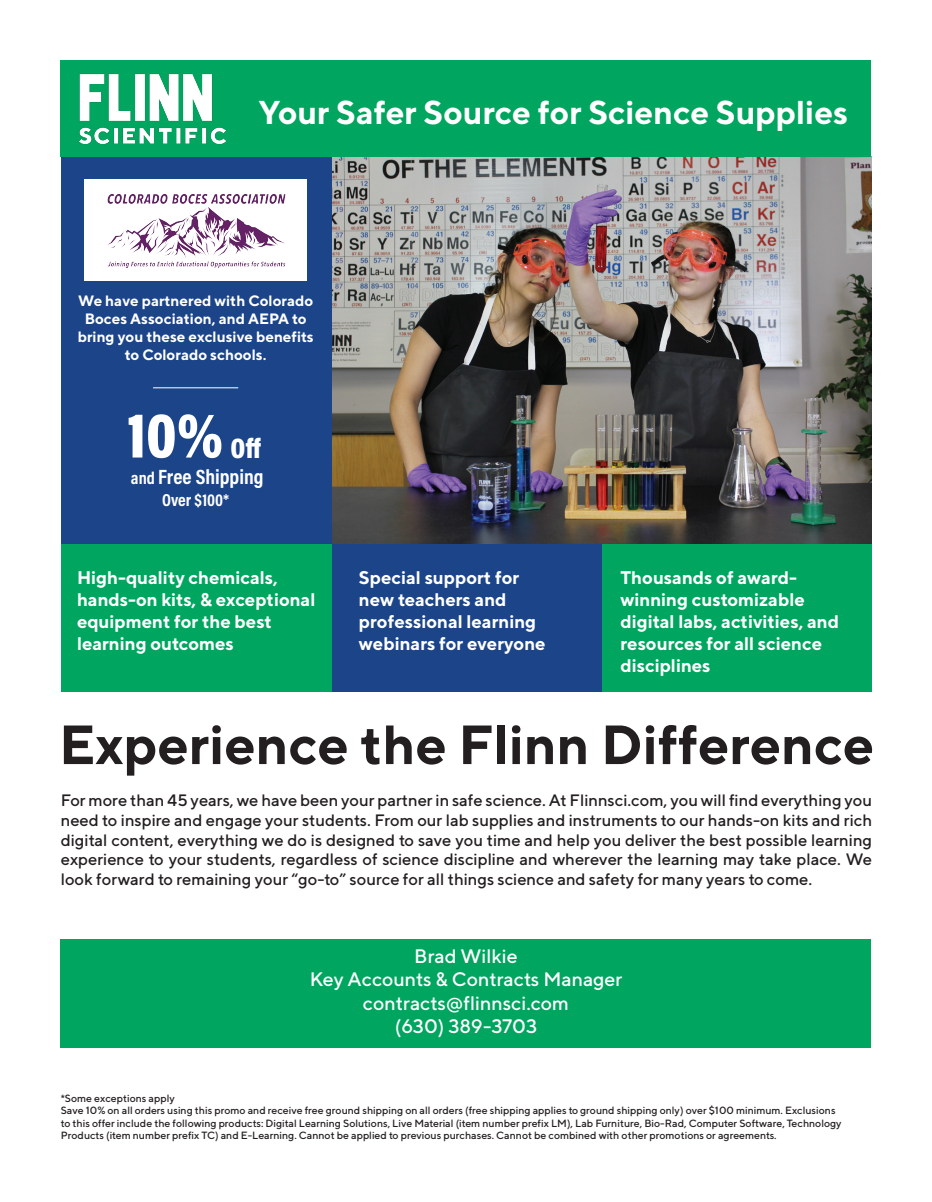
<style>
.page{position:relative;width:932px;height:1202px;background:#fff}
.page>*{position:absolute;margin:0;border:0;box-sizing:border-box;transform-origin:0 0}
.t1{font:900 64.8px "Acumin Pro Cond";color:#fff}
.t2{font:700 55.05px "TT Norms";color:#231f20}
.t3{font:700 33px "TT Norms";color:#fff}
.t4{font:900 28.35px "Acumin Pro Cond";color:#fff}
.t5{font:700 20.85px "Acumin Pro Cond";color:#fff}
.t6{font:500 19.5px "TT Norms";color:#fff}
.t7{font:500 19.5px "TT Norms";letter-spacing:-.02em;color:#fff}
.Box_Copy{font:700 18.3px/21.9px "TT Norms";color:#fff}
.t8{font:700 17.4px "Acumin Pro Cond";color:#fff}
.t9{font:500 16.5px/19.8px "TT Norms";color:#231f20;text-align:justify}
.Bullets_Copy{font:700 15px/18px "TT Norms";color:#fff;text-align:center}
.t10{font:500 10.5px/12.6px "TT Norms";color:#231f20}
.s1{font-size:17.4px}
</style>
<div class="page">
<img style="left:331px;top:157px;width:540px;height:386px">
<div style="left:61px;top:61px;width:810px;height:96px;background:#00a65f"></div>
<img style="left:79px;top:74px;width:146px;height:71px">
<div style="left:61px;top:157px;width:270px;height:386px;background:#1b4489"></div>
<hr style="left:153px;top:387px;width:85px;height:1px;background:#fff">
<div style="left:601px;top:543px;width:271px;height:148px;background:#00a65f"></div>
<div style="left:331px;top:543px;width:270px;height:148px;background:#1b4489"></div>
<div style="left:61px;top:543px;width:270px;height:148px;background:#00a65f"></div>
<div style="left:84px;top:179px;width:223px;height:102px;background:#fff"></div>
<img style="left:107px;top:194px;width:179px;height:74px">
<div style="left:61px;top:964px;width:810px;height:83px;background:#00a65f"></div>
<div style="left:61px;top:939px;width:810px;height:104px;background:#00a65f"></div>
<p class="t3" style="left:258px;top:91px;width:591px">Your Safer Source for Science Supplies</p>
<p class="Bullets_Copy" style="left:78px;top:292px;width:237px">We have partnered with Colorado<br>Boces Association, and AEPA to bring you these exclusive benefits to Colorado schools.</p>
<p class="t1" style="left:127px;top:393px;width:98px">10%</p>
<p class="t4" style="left:230px;top:430px;width:32px">Off</p>
<p class="t5" style="left:131px;top:463px;width:134px"><span class="s1">and</span> Free Shipping</p>
<p class="t8" style="left:162px;top:488px;width:69px">Over $100*</p>
<p class="Box_Copy" style="left:77px;top:566px;width:240px">High-quality chemicals, hands-on kits, &amp; exceptional equipment for the best learning outcomes</p>
<p class="Box_Copy" style="left:359px;top:566px;width:188px">Special support for new teachers and professional learning webinars for everyone</p>
<p class="Box_Copy" style="left:620px;top:566px;width:220px">Thousands of award&shy;winning customizable digital labs, activities, and resources for all science disciplines</p>
<p class="t2" style="left:59px;top:710px;width:816px">Experience the Flinn Difference</p>
<p class="t9" style="left:61px;top:790px;width:812px">For more than 45 years, we have been your partner in safe science. At Flinnsci.com, you will find everything you need to inspire and engage your students. From our lab supplies and instruments to our hands-on kits and rich digital content, everything we do is designed to save you time and help you deliver the best possible learning experience to your students, regardless of science discipline and wherever the learning may take place. We look forward to remaining your “go-to” source for all things science and safety for many years to come.</p>
<p class="t6" style="left:414px;top:944px;width:105px">Brad Wilkie</p>
<p class="t6" style="left:310px;top:967px;width:314px">Key Accounts &amp; Contracts Manager</p>
<p class="t6" style="left:363px;top:990px;width:207px">contracts@flinnsci.com</p>
<p class="t7" style="left:395px;top:1014px;width:144px">(630) 389-3703</p>
<p class="t10" style="left:61px;top:1091px;width:115px">*Some exceptions apply</p>
<p class="t10" style="left:61px;top:1103px;width:782px">Save 10% on all orders using this promo and receive free ground shipping on all orders (free shipping applies to ground shipping only) over $100 minimum. Exclusions to this offer include the following products: Digital Learning Solutions, Live Material (item number prefix LM), Lab Furniture, Bio-Rad, Computer Software, Technology<br>Products (item number prefix TC) and E-Learning. Cannot be applied to previous purchases. Cannot be combined with other promotions or agreements.</p>
</div>
